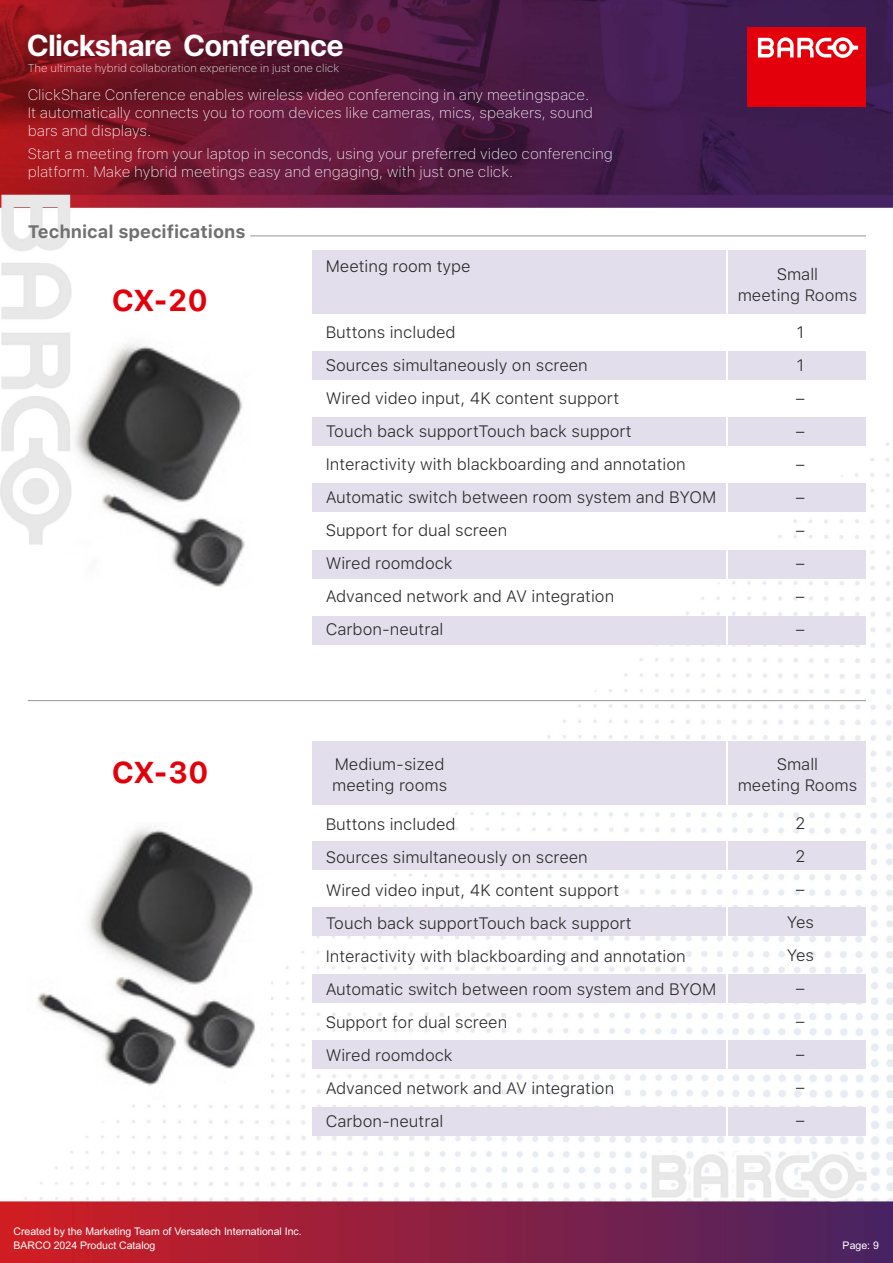
<style>
.page{position:relative;width:893px;height:1263px;background:#fff}
.page>*{position:absolute;margin:0;border:0;box-sizing:border-box;transform-origin:0 0}
.t1{font:700 30px "SF Pro Display";color:#fff}
.Warranty{font:700 30px "SF Pro Text";letter-spacing:-.01em;color:#e3000a}
.Warranty-2{font:700 18px "SF Pro Text";color:#707070}
.Warranty-3{font:300 16.5px "SF Pro Text";color:#292929}
.Warranty-4{font:100 15px "SF Pro Text";color:#fff}
.Warranty-5{font:100 11.25px "SF Pro Text";color:#fff}
.t2{font:10.5px/14.4px "Arial CE";color:#fff}
</style>
<div class="page">
<img style="left:0;top:0;width:893px;height:1263px">
<div style="left:747px;top:27px;width:119px;height:79px;background:#e3000a"></div>
<svg style="left:758px;top:37px;width:100px;height:21px"></svg>
<div style="left:313px;top:251px;width:413px;height:63px;background:#e3deeb"></div>
<div style="left:313px;top:741px;width:413px;height:63px;background:#e3deeb"></div>
<div style="left:729px;top:251px;width:137px;height:63px;background:#e3deeb"></div>
<div style="left:729px;top:741px;width:137px;height:63px;background:#e3deeb"></div>
<div style="left:313px;top:351px;width:413px;height:29px;background:#e3deeb"></div>
<div style="left:729px;top:351px;width:137px;height:29px;background:#e3deeb"></div>
<div style="left:313px;top:841px;width:413px;height:29px;background:#e3deeb"></div>
<div style="left:729px;top:841px;width:137px;height:29px;background:#e3deeb"></div>
<div style="left:313px;top:417px;width:413px;height:29px;background:#e3deeb"></div>
<div style="left:729px;top:417px;width:137px;height:29px;background:#e3deeb"></div>
<div style="left:313px;top:908px;width:413px;height:28px;background:#e3deeb"></div>
<div style="left:729px;top:908px;width:137px;height:28px;background:#e3deeb"></div>
<div style="left:313px;top:483px;width:413px;height:29px;background:#e3deeb"></div>
<div style="left:729px;top:483px;width:137px;height:29px;background:#e3deeb"></div>
<div style="left:313px;top:974px;width:413px;height:28px;background:#e3deeb"></div>
<div style="left:729px;top:974px;width:137px;height:28px;background:#e3deeb"></div>
<div style="left:313px;top:550px;width:413px;height:28px;background:#e3deeb"></div>
<div style="left:729px;top:550px;width:137px;height:28px;background:#e3deeb"></div>
<div style="left:313px;top:1040px;width:413px;height:29px;background:#e3deeb"></div>
<div style="left:729px;top:1040px;width:137px;height:29px;background:#e3deeb"></div>
<div style="left:313px;top:616px;width:413px;height:29px;background:#e3deeb"></div>
<div style="left:729px;top:616px;width:137px;height:29px;background:#e3deeb"></div>
<div style="left:313px;top:1107px;width:413px;height:28px;background:#e3deeb"></div>
<div style="left:729px;top:1107px;width:137px;height:28px;background:#e3deeb"></div>
<img style="left:52px;top:327px;width:249px;height:266px">
<hr style="left:250px;top:235px;width:616px;height:1px;background:#a1a1a1">
<hr style="left:28px;top:700px;width:838px;height:1px;background:#a1a1a1">
<img style="left:28px;top:823px;width:243px;height:276px">
<p class="t1" style="left:27px;top:28px;width:318px">Clickshare Conference</p>
<p class="Warranty-5" style="left:28px;top:61px;width:313px">The ultimate hybrid collaboration experience in just one click</p>
<p class="Warranty-4" style="left:28px;top:86px;width:563px">ClickShare Conference enables wireless video conferencing in any meetingspace.</p>
<p class="Warranty-4" style="left:28px;top:104px;width:567px">It automatically connects you to room devices like cameras, mics, speakers, sound</p>
<p class="Warranty-4" style="left:28px;top:122px;width:125px">bars and displays.</p>
<p class="Warranty-4" style="left:28px;top:145px;width:586px">Start a meeting from your laptop in seconds, using your preferred video conferencing</p>
<p class="Warranty-4" style="left:28px;top:163px;width:487px">platform. Make hybrid meetings easy and engaging, with just one click.</p>
<p class="Warranty-2" style="left:28px;top:222px;width:219px">Technical specifications</p>
<p class="Warranty" style="left:112px;top:283px;width:98px">CX-20</p>
<p class="Warranty-3" style="left:326px;top:255px;width:146px">Meeting room type</p>
<p class="Warranty-3" style="left:326px;top:321px;width:132px">Buttons included</p>
<p class="Warranty-3" style="left:326px;top:354px;width:264px">Sources simultaneously on screen</p>
<p class="Warranty-3" style="left:326px;top:387px;width:295px">Wired video input, 4K content support</p>
<p class="Warranty-3" style="left:326px;top:420px;width:308px">Touch back supportTouch back support</p>
<p class="Warranty-3" style="left:326px;top:453px;width:361px">Interactivity with blackboarding and annotation</p>
<p class="Warranty-3" style="left:326px;top:486px;width:392px">Automatic switch between room system and BYOM</p>
<p class="Warranty-3" style="left:326px;top:519px;width:183px">Support for dual screen</p>
<p class="Warranty-3" style="left:326px;top:552px;width:129px">Wired roomdock</p>
<p class="Warranty-3" style="left:326px;top:585px;width:290px">Advanced network and AV integration</p>
<p class="Warranty-3" style="left:326px;top:618px;width:119px">Carbon-neutral</p>
<p class="Warranty-3" style="left:777px;top:262px;width:43px">Small</p>
<p class="Warranty-3" style="left:738px;top:283px;width:121px">meeting Rooms</p>
<p class="Warranty-3" style="left:797px;top:321px;width:9px">1</p>
<p class="Warranty-3" style="left:797px;top:354px;width:9px">1</p>
<p class="Warranty-3" style="left:796px;top:387px;width:10px">–</p>
<p class="Warranty-3" style="left:796px;top:420px;width:10px">–</p>
<p class="Warranty-3" style="left:796px;top:453px;width:10px">–</p>
<p class="Warranty-3" style="left:796px;top:486px;width:10px">–</p>
<p class="Warranty-3" style="left:796px;top:519px;width:10px">–</p>
<p class="Warranty-3" style="left:796px;top:552px;width:10px">–</p>
<p class="Warranty-3" style="left:796px;top:585px;width:10px">–</p>
<p class="Warranty-3" style="left:796px;top:618px;width:10px">–</p>
<p class="Warranty" style="left:112px;top:755px;width:98px">CX-30</p>
<p class="Warranty-3" style="left:335px;top:752px;width:111px">Medium-sized</p>
<p class="Warranty-3" style="left:332px;top:773px;width:117px">meeting rooms</p>
<p class="Warranty-3" style="left:326px;top:812px;width:132px">Buttons included</p>
<p class="Warranty-3" style="left:326px;top:845px;width:264px">Sources simultaneously on screen</p>
<p class="Warranty-3" style="left:326px;top:878px;width:295px">Wired video input, 4K content support</p>
<p class="Warranty-3" style="left:326px;top:911px;width:308px">Touch back supportTouch back support</p>
<p class="Warranty-3" style="left:326px;top:944px;width:361px">Interactivity with blackboarding and annotation</p>
<p class="Warranty-3" style="left:326px;top:977px;width:392px">Automatic switch between room system and BYOM</p>
<p class="Warranty-3" style="left:326px;top:1010px;width:183px">Support for dual screen</p>
<p class="Warranty-3" style="left:326px;top:1043px;width:129px">Wired roomdock</p>
<p class="Warranty-3" style="left:326px;top:1076px;width:290px">Advanced network and AV integration</p>
<p class="Warranty-3" style="left:326px;top:1109px;width:119px">Carbon-neutral</p>
<p class="Warranty-3" style="left:777px;top:752px;width:43px">Small</p>
<p class="Warranty-3" style="left:738px;top:773px;width:121px">meeting Rooms</p>
<p class="Warranty-3" style="left:795px;top:811px;width:11px">2</p>
<p class="Warranty-3" style="left:795px;top:844px;width:11px">2</p>
<p class="Warranty-3" style="left:796px;top:877px;width:10px">–</p>
<p class="Warranty-3" style="left:787px;top:910px;width:29px">Yes</p>
<p class="Warranty-3" style="left:787px;top:943px;width:29px">Yes</p>
<p class="Warranty-3" style="left:796px;top:976px;width:10px">–</p>
<p class="Warranty-3" style="left:796px;top:1009px;width:10px">–</p>
<p class="Warranty-3" style="left:796px;top:1042px;width:10px">–</p>
<p class="Warranty-3" style="left:796px;top:1075px;width:10px">–</p>
<p class="Warranty-3" style="left:796px;top:1108px;width:10px">–</p>
<p class="t2" style="left:14px;top:1224px;width:290px">Created by the Marketing Team of Versatech International Inc.<br>BARCO 2024 Product Catalog</p>
<p class="t2" style="left:843px;top:1238px;width:38px">Page: 9</p>
</div>
